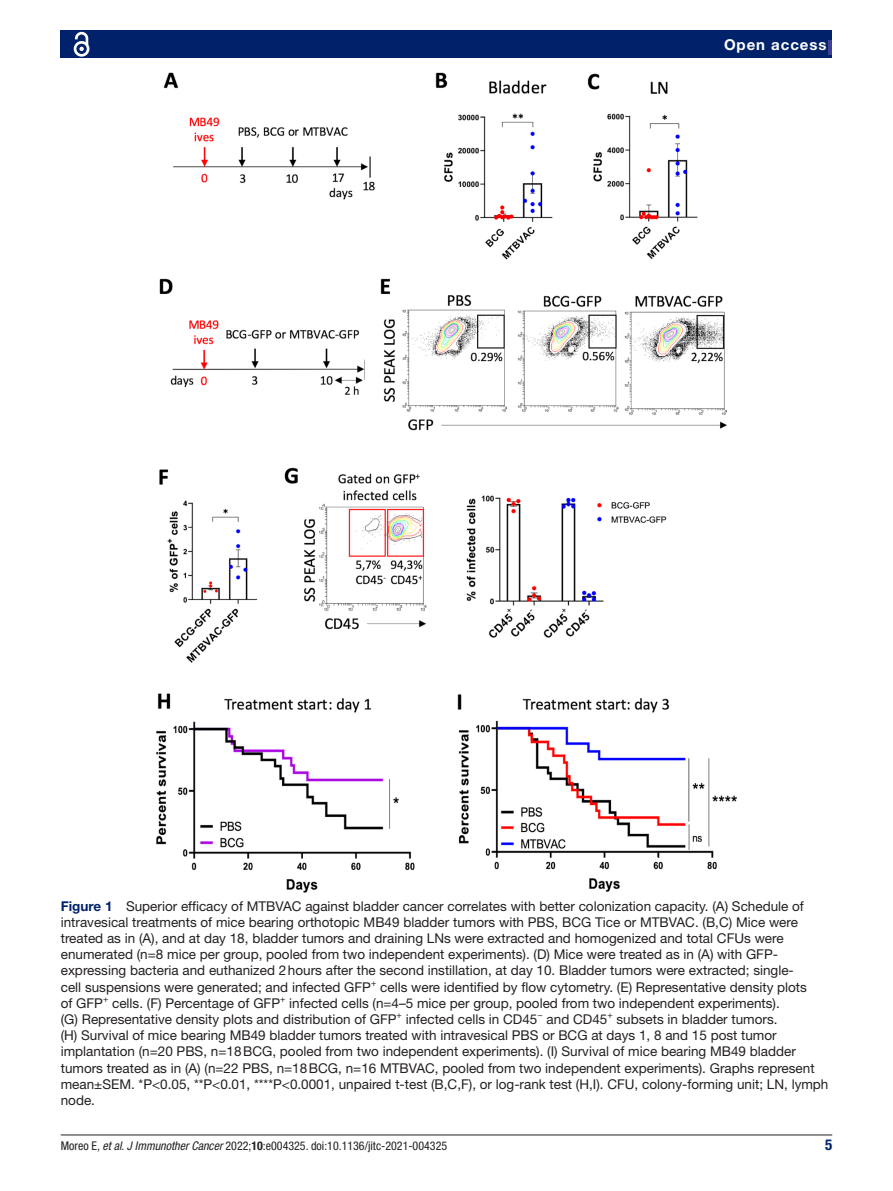
<style>
.page{position:relative;width:893px;height:1191px;background:#fff}
.page>*{position:absolute;margin:0;border:0;box-sizing:border-box;transform-origin:0 0}
.t1{font:700 15px "Helvetica Neue LT Std";letter-spacing:.065em;color:#fff}
.t2{font:700 condensed 15px "Helvetica Neue LT Std";color:#00226b}
.t3{font:13.5px/16.2px "Helvetica Neue LT Std";color:#231f20}
.t4{font:condensed 12px "Helvetica Neue LT Std";color:#231f20}
.t5{font:9px "Helvetica Neue LT Std";color:#231f20}
.s1{font-weight:700;color:#00226b}
.s2{font-style:italic}
.s3{font-weight:700}
</style>
<div class="page">
<hr style="left:61px;top:1134px;width:771px;height:1px;background:#231f20">
<div style="left:61px;top:31px;width:771px;height:27px;background:#00226b"></div>
<hr style="left:828px;top:40px;width:4px;height:15px;background:#414099">
<svg style="left:73px;top:31px;width:17px;height:26px"></svg>
<img style="left:157px;top:73px;width:579px;height:820px">
<p class="t1" style="left:724px;top:35px;width:104px">Open access</p>
<p class="t3" style="left:61px;top:897px;width:745px"><span class="s1">Figure 1</span> Superior efficacy of MTBVAC against bladder cancer correlates with better colonization capacity. (A) Schedule of intravesical treatments of mice bearing orthotopic MB49 bladder tumors with PBS, BCG Tice or MTBVAC. (B,C) Mice were treated as in (A), and at day 18, bladder tumors and draining LNs were extracted and homogenized and total CFUs were enumerated (n<span class="s2">=</span>8 mice per group, pooled from two independent experiments). (D) Mice were treated as in (A) with GFP&shy;expressing bacteria and euthanized 2hours after the second instillation, at day 10. Bladder tumors were extracted; single&shy;cell suspensions were generated; and infected GFP</p>
<p class="t5" style="left:371px;top:977px;width:7px">+</p>
<p class="t3" style="left:61px;top:978px;width:748px;text-indent:319px">cells were identified by flow cytometry. (E) Representative density plots of GFP<sup>+</sup> cells. (F) Percentage of GFP<sup>+</sup> infected cells (n=4–5 mice per group, pooled from two independent experiments).<br>(G) Representative density plots and distribution of GFP</p>
<p class="t5" style="left:397px;top:1009px;width:7px">+</p>
<p class="t3" style="left:406px;top:1011px;width:133px">infected cells in CD45</p>
<p class="t5" style="left:537px;top:1009px;width:7px">−</p>
<p class="t3" style="left:547px;top:1011px;width:62px">and CD45</p>
<p class="t5" style="left:607px;top:1009px;width:7px">+</p>
<p class="t3" style="left:61px;top:1011px;width:769px;text-indent:556px">subsets in bladder tumors.<br>(H) Survival of mice bearing MB49 bladder tumors treated with intravesical PBS or BCG at days 1, 8 and 15 post tumor implantation (n=20 PBS, n=18BCG, pooled from two independent experiments). (I) Survival of mice bearing MB49 bladder tumors treated as in (A) (n=22 PBS, n=18BCG, n=16 MTBVAC, pooled from two independent experiments). Graphs represent mean±SEM. *P&lt;0.05, **P&lt;0.01, ****P&lt;0.0001, unpaired t-test (B,C,F), or log-rank test (H,I). CFU, colony-forming unit; LN, lymph node.</p>
<p class="t4" style="left:61px;top:1138px;width:388px">Moreo E, <span class="s2">et al</span>. <span class="s2">J Immunother Cancer</span> 2022;<span class="s3">10</span>:e004325. doi:10.1136/jitc-2021-004325</p>
<p class="t2" style="left:825px;top:1135px;width:9px">5</p>
</div>
